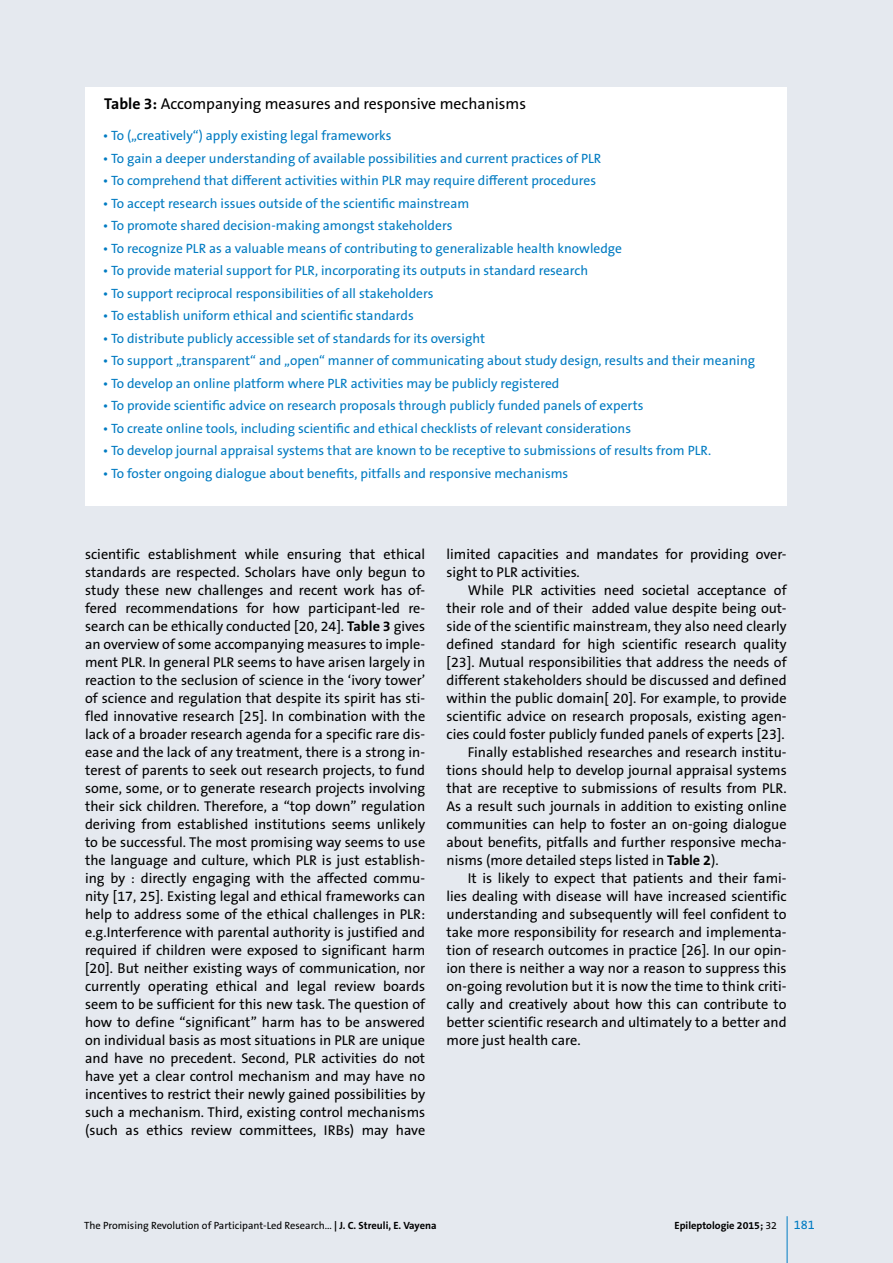
<style>
.page{position:relative;width:893px;height:1263px;background:#e5e9ef}
.page>*{position:absolute;margin:0;border:0;box-sizing:border-box;transform-origin:0 0}
.t1{font:15.75px "The Sans B W5 Plain";color:#000}
.t2{font:14.25px/18px "The Sans B W5 Plain";color:#000;text-align:justify}
.t3{font:13.5px "The Sans B W5 Plain";color:#007bc2}
.t4{font:12.75px "The Sans B W5 Plain";color:#007bc2}
.t5{font:10.5px "The Sans B W5 Plain";color:#000}
.t6{font:700 10.5px "The Sans B W7";color:#000}
.s1{font-family:"The Sans B W7";font-weight:700}
.s2{font-family:"The Sans B W5 Plain";font-weight:400}
</style>
<div class="page">
<hr style="left:787px;top:1216px;width:1px;height:47px;background:#007bc2">
<div style="left:85px;top:87px;width:702px;height:418px;background:#fff"></div>
<p class="t1" style="left:104px;top:94px;width:423px"><span class="s1">Table 3:</span> Accompanying measures and responsive mechanisms</p>
<p class="t3" style="left:103px;top:127px;width:290px">• To („creatively“) apply existing legal frameworks</p>
<p class="t3" style="left:103px;top:149px;width:500px">• To gain a deeper understanding of available possibilities and current practices of PLR</p>
<p class="t3" style="left:103px;top:172px;width:495px">• To comprehend that different activities within PLR may require different procedures</p>
<p class="t3" style="left:103px;top:194px;width:368px">• To accept research issues outside of the scientific mainstream</p>
<p class="t3" style="left:103px;top:217px;width:351px">• To promote shared decision-making amongst stakeholders</p>
<p class="t3" style="left:103px;top:239px;width:521px">• To recognize PLR as a valuable means of contributing to generalizable health knowledge</p>
<p class="t3" style="left:103px;top:262px;width:487px">• To provide material support for PLR, incorporating its outputs in standard research</p>
<p class="t3" style="left:103px;top:284px;width:332px">• To support reciprocal responsibilities of all stakeholders</p>
<p class="t3" style="left:103px;top:307px;width:312px">• To establish uniform ethical and scientific standards</p>
<p class="t3" style="left:103px;top:329px;width:384px">• To distribute publicly accessible set of standards for its oversight</p>
<p class="t3" style="left:103px;top:352px;width:654px">• To support „transparent“ and „open“ manner of communicating about study design, results and their meaning</p>
<p class="t3" style="left:103px;top:374px;width:458px">• To develop an online platform where PLR activities may be publicly registered</p>
<p class="t3" style="left:103px;top:397px;width:542px">• To provide scientific advice on research proposals through publicly funded panels of experts</p>
<p class="t3" style="left:103px;top:419px;width:530px">• To create online tools, including scientific and ethical checklists of relevant considerations</p>
<p class="t3" style="left:103px;top:442px;width:610px">• To develop journal appraisal systems that are known to be receptive to submissions of results from PLR.</p>
<p class="t3" style="left:103px;top:464px;width:467px">• To foster ongoing dialogue about benefits, pitfalls and responsive mechanisms</p>
<p class="t2" style="left:85px;top:546px;width:342px">scientific establishment while ensuring that ethical standards are respected. Scholars have only begun to study these new challenges and recent work has of&shy;fered recommendations for how participant-led re&shy;search can be ethically conducted [20, 24]. <span class="s1">Table 3</span> gives an overview of some accompanying measures to imple&shy;ment PLR. In general PLR seems to have arisen largely in reaction to the seclusion of science in the ‘ivory tower’ of science and regulation that despite its spirit has sti&shy;fled innovative research [25]. In combination with the lack of a broader research agenda for a specific rare dis&shy;ease and the lack of any treatment, there is a strong in&shy;terest of parents to seek out research projects, to fund some, some, or to generate research projects involving their sick children. Therefore, a “top down” regulation deriving from established institutions seems unlikely to be successful. The most promising way seems to use the language and culture, which PLR is just establish&shy;ing by : directly engaging with the affected commu&shy;nity [17, 25]. Existing legal and ethical frameworks can help to address some of the ethical challenges in PLR: e.g.Interference with parental authority is justified and required if children were exposed to significant harm [20]. But neither existing ways of communication, nor currently operating ethical and legal review boards seem to be sufficient for this new task. The question of how to define “significant” harm has to be answered on individual basis as most situations in PLR are unique and have no precedent. Second, PLR activities do not have yet a clear control mechanism and may have no incentives to restrict their newly gained possibilities by such a mechanism. Third, existing control mechanisms (such as ethics review committees, IRBs) may have</p>
<p class="t2" style="left:446px;top:545px;width:342px">limited capacities and mandates for providing over&shy;sight to PLR activities.</p>
<p class="t2" style="left:468px;top:581px;width:320px">While PLR activities need societal acceptance of</p>
<p class="t2" style="left:446px;top:599px;width:342px">their role and of their added value despite being out-</p>
<p class="t2" style="left:446px;top:617px;width:342px">side of the scientific mainstream, they also need clearly</p>
<p class="t2" style="left:446px;top:635px;width:342px">defined standard for high scientific research quality</p>
<p class="t2" style="left:446px;top:653px;width:342px">[23]. Mutual responsibilities that address the needs of</p>
<p class="t2" style="left:446px;top:671px;width:342px">different stakeholders should be discussed and defined</p>
<p class="t2" style="left:446px;top:689px;width:342px">within the public domain[ 20]. For example, to provide</p>
<p class="t2" style="left:446px;top:707px;width:342px">scientific advice on research proposals, existing agen-</p>
<p class="t2" style="left:446px;top:725px;width:340px">cies could foster publicly funded panels of experts [23].</p>
<p class="t2" style="left:468px;top:743px;width:320px">Finally established researches and research institu-</p>
<p class="t2" style="left:446px;top:761px;width:342px">tions should help to develop journal appraisal systems</p>
<p class="t2" style="left:446px;top:779px;width:342px">that are receptive to submissions of results from PLR.</p>
<p class="t2" style="left:446px;top:797px;width:342px">As a result such journals in addition to existing online</p>
<p class="t2" style="left:446px;top:815px;width:342px">communities can help to foster an on-going dialogue</p>
<p class="t2" style="left:446px;top:833px;width:342px">about benefits, pitfalls and further responsive mecha-</p>
<p class="t2" style="left:446px;top:851px;width:274px">nisms (more detailed steps listed in <span class="s1">Table 2</span>).</p>
<p class="t2" style="left:468px;top:869px;width:320px">It is likely to expect that patients and their fami-</p>
<p class="t2" style="left:446px;top:887px;width:342px">lies dealing with disease will have increased scientific</p>
<p class="t2" style="left:446px;top:905px;width:342px">understanding and subsequently will feel confident to</p>
<p class="t2" style="left:446px;top:923px;width:342px">take more responsibility for research and implementa-</p>
<p class="t2" style="left:446px;top:941px;width:342px">tion of research outcomes in practice [26]. In our opin-</p>
<p class="t2" style="left:446px;top:959px;width:342px">ion there is neither a way nor a reason to suppress this</p>
<p class="t2" style="left:446px;top:977px;width:342px">on-going revolution but it is now the time to think criti-</p>
<p class="t2" style="left:446px;top:995px;width:342px">cally and creatively about how this can contribute to</p>
<p class="t2" style="left:446px;top:1013px;width:342px">better scientific research and ultimately to a better and</p>
<p class="t2" style="left:446px;top:1031px;width:136px">more just health care.</p>
<p class="t5" style="left:84px;top:1219px;width:354px">The Promising Revolution of Participant-Led Research... <span class="s1">| J. C. Streuli, E. Vayena</span></p>
<p class="t6" style="left:674px;top:1218px;width:104px">Epileptologie 2015; <span class="s2">32</span></p>
<p class="t4" style="left:794px;top:1216px;width:23px">181</p>
</div>
